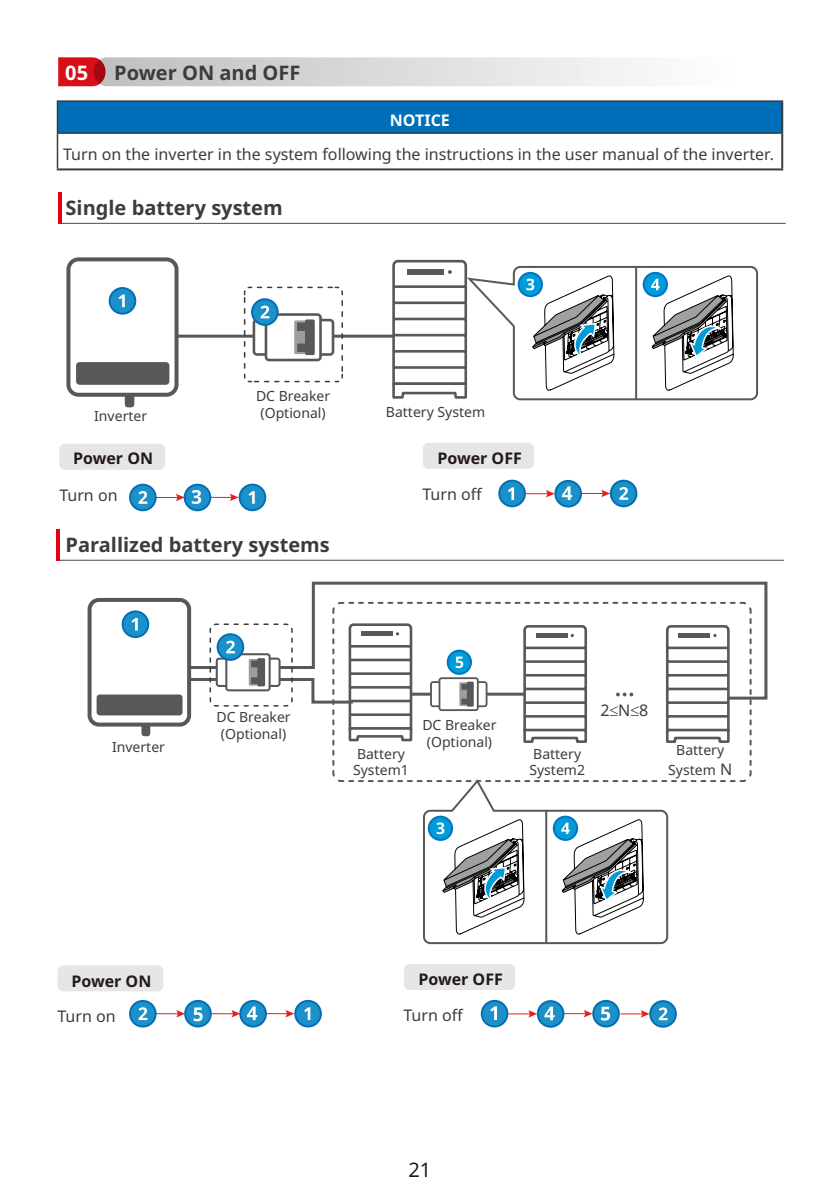
<style>
.page{position:relative;width:840px;height:1191px;background:#fff}
.page>*{position:absolute;margin:0;border:0;box-sizing:border-box;transform-origin:0 0}
.t1{font:700 20px "Noto Sans";color:#3f3b3a}
.t2{font:20px "Noto Sans";color:#231916}
.t3{font:700 20px "Noto Sans";color:#fff}
.t4{font:16px "Noto Sans";color:#3f3b3a}
.t5{font:700 16px "Noto Sans";color:#231916}
.t6{font:700 16px "Noto Sans";color:#fff}
.t7{font:14px/16.8px "Noto Sans";color:#3f3b3a;text-align:center}
.s1{font-size:16px}
</style>
<div class="page">
<hr style="left:58px;top:223px;width:727px;height:1px;background:#4d4a4a">
<hr style="left:58px;top:192px;width:4px;height:31px;background:#e60013">
<svg style="left:58px;top:57px;width:573px;height:29px;background:#d8cacb"></svg>
<div style="left:59px;top:444px;width:106px;height:26px;background:#e6e6e7;border-radius:6px"></div>
<div style="left:422px;top:443px;width:112px;height:26px;background:#e6e6e7;border-radius:6px"></div>
<div style="left:57px;top:101px;width:724px;height:32px;background:#006fba"></div>
<hr style="left:57px;top:100px;width:725px;height:2px;background:#3f3b3a">
<hr style="left:57px;top:102px;width:1px;height:30px;background:#3f3b3a">
<hr style="left:57px;top:132px;width:723px;height:2px;background:#3f3b3a">
<hr style="left:57px;top:134px;width:1px;height:34px;background:#3f3b3a">
<hr style="left:780px;top:102px;width:2px;height:31px;background:#3f3b3a">
<hr style="left:780px;top:133px;width:2px;height:35px;background:#3f3b3a">
<hr style="left:57px;top:168px;width:725px;height:2px;background:#3f3b3a">
<hr style="left:56px;top:560px;width:727px;height:1px;background:#4d4a4a">
<hr style="left:56px;top:529px;width:4px;height:31px;background:#e60013">
<div style="left:57px;top:965px;width:106px;height:26px;background:#e6e6e7;border-radius:6px"></div>
<div style="left:403px;top:964px;width:112px;height:26px;background:#e6e6e7;border-radius:6px"></div>
<svg style="left:211px;top:494px;width:27px;height:7px"></svg>
<svg style="left:156px;top:494px;width:27px;height:7px"></svg>
<div style="left:184px;top:485px;width:26px;height:25px;background:#1c91c9;border-radius:50%"></div>
<div style="left:183px;top:484px;width:28px;height:27px;border:2px solid #056eb3;border-radius:50%"></div>
<svg style="left:239px;top:484px;width:26px;height:26px"></svg>
<div style="left:238px;top:483px;width:28px;height:28px;border:2px solid #056eb3;border-radius:50%"></div>
<svg style="left:248px;top:491px;width:6px;height:13px"></svg>
<div style="left:130px;top:485px;width:25px;height:25px;background:#1c91c9;border-radius:50%"></div>
<div style="left:129px;top:484px;width:27px;height:27px;border:2px solid #056eb3;border-radius:50%"></div>
<svg style="left:138px;top:491px;width:9px;height:13px"></svg>
<svg style="left:192px;top:490px;width:9px;height:14px"></svg>
<svg style="left:581px;top:490px;width:28px;height:7px"></svg>
<div style="left:610px;top:481px;width:26px;height:25px;background:#1c91c9;border-radius:50%"></div>
<div style="left:609px;top:480px;width:28px;height:27px;border:2px solid #056eb3;border-radius:50%"></div>
<svg style="left:619px;top:487px;width:8px;height:13px"></svg>
<div style="left:499px;top:481px;width:25px;height:25px;background:#1c91c9;border-radius:50%"></div>
<div style="left:498px;top:480px;width:27px;height:27px;border:2px solid #056eb3;border-radius:50%"></div>
<svg style="left:525px;top:490px;width:29px;height:7px"></svg>
<div style="left:555px;top:481px;width:25px;height:25px;background:#1c91c9;border-radius:50%"></div>
<div style="left:554px;top:480px;width:27px;height:27px;border:2px solid #056eb3;border-radius:50%"></div>
<svg style="left:561px;top:486px;width:11px;height:14px"></svg>
<svg style="left:508px;top:487px;width:6px;height:13px"></svg>
<svg style="left:267px;top:1010px;width:27px;height:7px"></svg>
<svg style="left:212px;top:1010px;width:27px;height:7px"></svg>
<svg style="left:156px;top:1010px;width:28px;height:7px"></svg>
<div style="left:240px;top:1001px;width:26px;height:25px;background:#1c91c9;border-radius:50%"></div>
<div style="left:239px;top:1000px;width:28px;height:27px;border:2px solid #056eb3;border-radius:50%"></div>
<div style="left:295px;top:1001px;width:26px;height:25px;background:#1c91c9;border-radius:50%"></div>
<div style="left:294px;top:1000px;width:28px;height:27px;border:2px solid #056eb3;border-radius:50%"></div>
<svg style="left:304px;top:1007px;width:6px;height:13px"></svg>
<div style="left:130px;top:1001px;width:25px;height:25px;background:#1c91c9;border-radius:50%"></div>
<div style="left:129px;top:1000px;width:27px;height:27px;border:2px solid #056eb3;border-radius:50%"></div>
<svg style="left:138px;top:1007px;width:9px;height:13px"></svg>
<svg style="left:247px;top:1006px;width:10px;height:14px"></svg>
<div style="left:185px;top:1001px;width:26px;height:25px;background:#1c91c9;border-radius:50%"></div>
<div style="left:184px;top:1000px;width:28px;height:27px;border:2px solid #056eb3;border-radius:50%"></div>
<svg style="left:193px;top:1007px;width:9px;height:14px"></svg>
<svg style="left:564px;top:1010px;width:28px;height:7px"></svg>
<div style="left:593px;top:1001px;width:25px;height:25px;background:#1c91c9;border-radius:50%"></div>
<div style="left:592px;top:1000px;width:27px;height:27px;border:2px solid #056eb3;border-radius:50%"></div>
<svg style="left:620px;top:1010px;width:29px;height:7px"></svg>
<div style="left:650px;top:1001px;width:25px;height:25px;background:#1c91c9;border-radius:50%"></div>
<div style="left:649px;top:1000px;width:27px;height:27px;border:2px solid #056eb3;border-radius:50%"></div>
<svg style="left:658px;top:1007px;width:9px;height:13px"></svg>
<div style="left:481px;top:1001px;width:26px;height:25px;background:#1c91c9;border-radius:50%"></div>
<div style="left:480px;top:1000px;width:28px;height:27px;border:2px solid #056eb3;border-radius:50%"></div>
<svg style="left:490px;top:1006px;width:6px;height:14px"></svg>
<svg style="left:508px;top:1010px;width:28px;height:7px"></svg>
<div style="left:537px;top:1001px;width:26px;height:25px;background:#1c91c9;border-radius:50%"></div>
<div style="left:536px;top:1000px;width:28px;height:27px;border:2px solid #056eb3;border-radius:50%"></div>
<svg style="left:544px;top:1006px;width:10px;height:14px"></svg>
<svg style="left:601px;top:1006px;width:8px;height:14px"></svg>
<svg style="left:191px;top:581px;width:577px;height:119px"></svg>
<div style="left:87px;top:598px;width:104px;height:128px;border:4px solid #595757;border-radius:9px"></div>
<div style="left:96px;top:694px;width:86px;height:21px;background:#595757;border-radius:3px"></div>
<div style="left:141px;top:723px;width:9px;height:13px;background:#595757;border-radius:3px"></div>
<svg style="left:423px;top:783px;width:246px;height:160px"></svg>
<svg style="left:331px;top:601px;width:421px;height:182px"></svg>
<svg style="left:186px;top:616px;width:227px;height:149px"></svg>
<svg style="left:521px;top:623px;width:67px;height:121px"></svg>
<svg style="left:664px;top:623px;width:66px;height:121px"></svg>
<div style="left:123px;top:611px;width:25px;height:26px;background:#1c91c9;border-radius:50%"></div>
<div style="left:122px;top:610px;width:27px;height:28px;border:2px solid #056eb3;border-radius:50%"></div>
<svg style="left:131px;top:618px;width:7px;height:12px"></svg>
<hr style="left:144px;top:335px;width:249px;height:3px;background:#595757">
<div style="left:68px;top:259px;width:108px;height:136px;background:#fff;border-radius:10px"></div>
<div style="left:66px;top:257px;width:112px;height:140px;border:4px solid #595757;border-radius:10px"></div>
<div style="left:76px;top:362px;width:93px;height:23px;background:#595757;border-radius:3px"></div>
<div style="left:125px;top:393px;width:9px;height:14px;background:#595757;border-radius:3px"></div>
<svg style="left:243px;top:286px;width:100px;height:97px"></svg>
<div style="left:110px;top:288px;width:25px;height:26px;background:#1c91c9;border-radius:50%"></div>
<div style="left:109px;top:287px;width:27px;height:28px;border:2px solid #056eb3;border-radius:50%"></div>
<svg style="left:118px;top:294px;width:7px;height:13px"></svg>
<svg style="left:390px;top:259px;width:368px;height:142px"></svg>
<hr style="left:634px;top:267px;width:2px;height:132px;background:#595757">
<h1 class="t3" style="left:65px;top:59px;width:24px">05</h1>
<h1 class="t1" style="left:114px;top:59px;width:188px">Power ON and OFF</h1>
<p class="t6" style="left:389px;top:109px;width:61px">NOTICE</p>
<p class="t4" style="left:63px;top:143px;width:712px">Turn on the inverter in the system following the instructions in the user manual of the inverter.</p>
<h1 class="t1" style="left:65px;top:193px;width:219px">Single battery system</h1>
<p class="t7" style="left:256px;top:388px;width:76px">DC Breaker (Optional)</p>
<p class="t7" style="left:94px;top:408px;width:54px">Inverter</p>
<p class="t7" style="left:386px;top:404px;width:101px">Battery System</p>
<p class="t5" style="left:73px;top:447px;width:81px">Power ON</p>
<p class="t5" style="left:437px;top:447px;width:86px">Power OFF</p>
<p class="t4" style="left:59px;top:483px;width:60px">Turn on</p>
<p class="t4" style="left:422px;top:483px;width:62px">Turn off</p>
<h1 class="t1" style="left:65px;top:530px;width:266px">Parallized battery systems</h1>
<p class="t7" style="left:112px;top:739px;width:54px">Inverter</p>
<p class="t4" style="left:600px;top:698px;width:50px">2≤N≤8</p>
<p class="t7" style="left:216px;top:709px;width:76px">DC Breaker (Optional)</p>
<p class="t7" style="left:422px;top:717px;width:76px">DC Breaker (Optional)</p>
<p class="t7" style="left:353px;top:746px;width:57px;line-height:16px;text-align:left">Battery<br>System1</p>
<p class="t7" style="left:529px;top:746px;width:57px;line-height:16px;text-align:left">Battery<br>System2</p>
<p class="t7" style="left:668px;top:741px;width:65px;line-height:19.2px">Battery<br>System <span class="s1">N</span></p>
<p class="t5" style="left:71px;top:969px;width:81px">Power ON</p>
<p class="t5" style="left:418px;top:968px;width:86px">Power OFF</p>
<p class="t4" style="left:57px;top:1005px;width:60px">Turn on</p>
<p class="t4" style="left:403px;top:1004px;width:62px">Turn off</p>
<h1 class="t2" style="left:408px;top:1155px;width:24px">21</h1>
</div>
